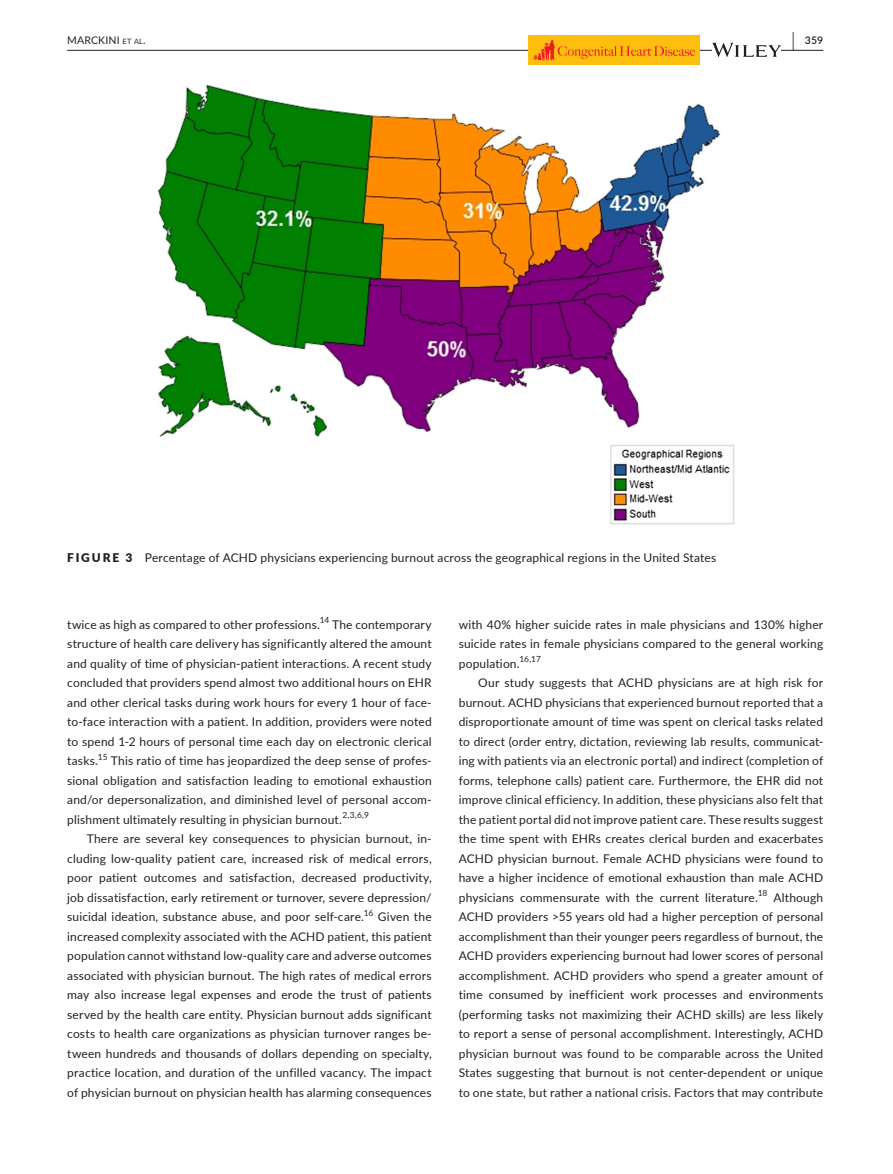
<style>
.page{position:relative;width:893px;height:1174px;background:#fff}
.page>*{position:absolute;margin:0;border:0;box-sizing:border-box;transform-origin:0 0}
.t1{font:600 19.5px "Lato";color:#231f20;scale:.48 1}
.t2{font:12px/19.5px "Lato";letter-spacing:.015em;color:#231f20;text-align:justify}
.t3{font:10.5px "Lato";letter-spacing:.015em;color:#231f20}
.t4{font:600 10.5px "Lato";color:#231f20}
.t5{font:8.4px "Lato";color:#231f20}
.s1{font-size:7.35px}
.s2{font-weight:900}
.s3{color:#fff}
</style>
<div class="page">
<hr style="left:67px;top:50px;width:756px;height:1px;background:#231f20">
<div style="left:529px;top:35px;width:171px;height:30px;background:#fdbe10"></div>
<svg style="left:558px;top:46px;width:137px;height:13px"></svg>
<img style="left:534px;top:40px;width:20px;height:21px">
<svg style="left:712px;top:43px;width:69px;height:14px"></svg>
<img style="left:157px;top:84px;width:578px;height:441px">
<h1 class="t1" style="left:792px;top:26px;width:7px">|</h1>
<p class="t3" style="left:67px;top:33px;width:80px">MARCKINI <span class="s1">et al</span>.</p>
<p class="t4" style="left:805px;top:33px;width:20px">359</p>
<p class="t2" style="left:67px;top:547px;width:750px"><span class="s2">FIGURE 3</span> Percentage of ACHD physicians experiencing burnout across the geographical regions in the United States <span class="s3">[Colour figure can</span></p>
<p class="t2" style="left:67px;top:614px;width:254px">twice as high as compared to other professions.</p>
<p class="t5" style="left:320px;top:614px;width:11px">14</p>
<p class="t2" style="left:67px;top:614px;width:366px;text-indent:265px">The contemporary structure of health care delivery has significantly altered the amount and quality of time of physician‐patient interactions. A recent study concluded that providers spend almost two additional hours on EHR and other clerical tasks during work hours for every 1 hour of face‐ to‐face interaction with a patient. In addition, providers were noted to spend 1‐2 hours of personal time each day on electronic clerical tasks.</p>
<p class="t5" style="left:98px;top:751px;width:11px">15</p>
<p class="t2" style="left:67px;top:750px;width:366px;text-indent:44px">This ratio of time has jeopardized the deep sense of profes‐ sional obligation and satisfaction leading to emotional exhaustion and/or depersonalization, and diminished level of personal accom‐ plishment ultimately resulting in physician burnout.</p>
<p class="t5" style="left:342px;top:809px;width:28px">2,3,6,9</p>
<p class="t2" style="left:67px;top:828px;width:366px;text-indent:20px">There are several key consequences to physician burnout, in‐ cluding low‐quality patient care, increased risk of medical errors, poor patient outcomes and satisfaction, decreased productivity, job dissatisfaction, early retirement or turnover, severe depression/ suicidal ideation, substance abuse, and poor self‐care.<sup>16</sup> Given the increased complexity associated with the ACHD patient, this patient population cannot withstand low‐quality care and adverse outcomes associated with physician burnout. The high rates of medical errors may also increase legal expenses and erode the trust of patients served by the health care entity. Physician burnout adds significant costs to health care organizations as physician turnover ranges be‐ tween hundreds and thousands of dollars depending on specialty, practice location, and duration of the unfilled vacancy. The impact of physician burnout on physician health has alarming consequences</p>
<p class="t2" style="left:459px;top:614px;width:366px">with 40% higher suicide rates in male physicians and 130% higher suicide rates in female physicians compared to the general working population.<sup>16,17</sup></p>
<p class="t2" style="left:459px;top:672px;width:366px;text-indent:20px">Our study suggests that ACHD physicians are at high risk for burnout. ACHD physicians that experienced burnout reported that a disproportionate amount of time was spent on clerical tasks related to direct (order entry, dictation, reviewing lab results, communicat‐ ing with patients via an electronic portal) and indirect (completion of forms, telephone calls) patient care. Furthermore, the EHR did not improve clinical efficiency. In addition, these physicians also felt that the patient portal did not improve patient care. These results suggest the time spent with EHRs creates clerical burden and exacerbates ACHD physician burnout. Female ACHD physicians were found to have a higher incidence of emotional exhaustion than male ACHD physicians commensurate with the current literature.<sup>18</sup> Although ACHD providers &gt;55 years old had a higher perception of personal accomplishment than their younger peers regardless of burnout, the ACHD providers experiencing burnout had lower scores of personal accomplishment. ACHD providers who spend a greater amount of time consumed by inefficient work processes and environments (performing tasks not maximizing their ACHD skills) are less likely to report a sense of personal accomplishment. Interestingly, ACHD physician burnout was found to be comparable across the United States suggesting that burnout is not center‐dependent or unique to one state, but rather a national crisis. Factors that may contribute</p>
</div>
